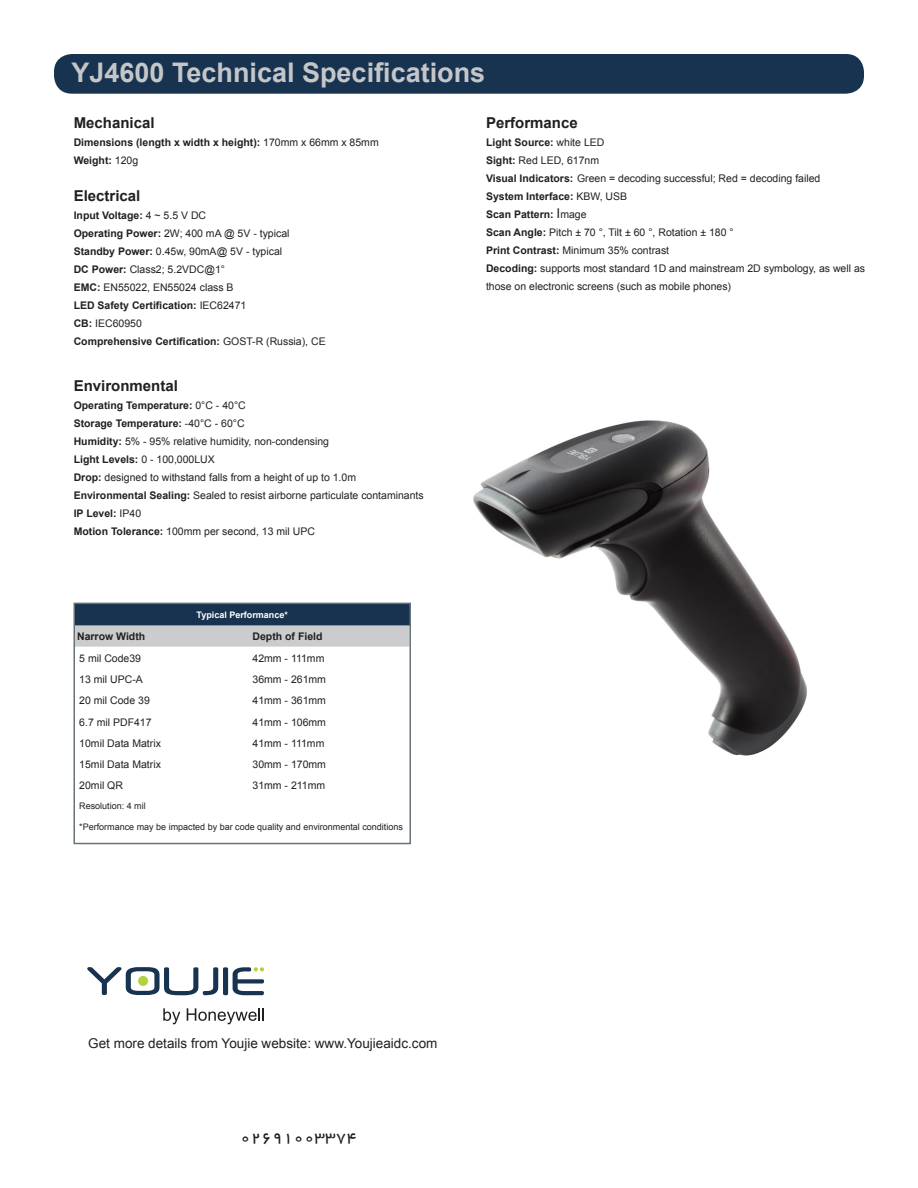
<style>
.page{position:relative;width:918px;height:1188px;background:#fff}
.page>*{position:absolute;margin:0;border:0;box-sizing:border-box;transform-origin:0 0}
.Overview_and_Feature{font:700 27px "Arial";color:#c5c6c8}
.t1{font:18px "B Yekan";color:#231f20}
.Specifications_Heade{font:700 15px "Arial";color:#231f20}
.t2{font:13.5px "Arial";color:#231f20}
.Features_Header{font:10.5px/18px "Arial";color:#231f20}
.Disclaimer_Info_wrd{font:10.5px "Arial";color:#231f20}
.Specifications_Heade-2{font:700 10.5px/18px "Arial";color:#231f20}
.t3{font:9px "Arial";color:#231f20}
.t4{font:700 9px "Arial";color:#fff}
.s1{font-weight:400}
.s2{font-weight:700}
.s3{font-size:13.5px}
</style>
<div class="page">
<div style="left:54px;top:54px;width:810px;height:40px;background:#183350;border-radius:18px"></div>
<div style="left:75px;top:604px;width:335px;height:21px;background:#183350"></div>
<svg style="left:77px;top:625px;width:331px;height:22px"></svg>
<div style="left:74px;top:603px;width:337px;height:241px;border:2px solid #687379"></div>
<img style="left:473px;top:420px;width:334px;height:336px">
<svg style="left:87px;top:967px;width:177px;height:28px"></svg>
<div style="left:138px;top:976px;width:10px;height:10px;background:#b2d23f;border-radius:50%"></div>
<svg style="left:163px;top:1008px;width:17px;height:16px"></svg>
<svg style="left:187px;top:1008px;width:77px;height:16px"></svg>
<p class="Overview_and_Feature" style="left:72px;top:55px;width:415px">YJ4600 Technical Specifications</p>
<p class="Specifications_Heade" style="left:74px;top:113px;width:82px">Mechanical</p>
<p class="Specifications_Heade-2" style="left:74px;top:134px;width:307px">Dimensions (length x width x height): <span class="s1">170mm x 66mm x 85mm<br></span>Weight: <span class="s1">120g</span></p>
<p class="Specifications_Heade" style="left:74px;top:186px;width:68px">Electrical</p>
<p class="Features_Header" style="left:74px;top:206px;width:254px"><span class="s2">Input Voltage:</span> 4 ~ 5.5 V DC<br><span class="s2">Operating Power:</span> 2W; 400 mA @ 5V - typical <span class="s2">Standby Power:</span> 0.45w, 90mA@ 5V - typical<br><span class="s2">DC Power:</span> Class2; 5.2VDC@1°<br><span class="s2">EMC:</span> EN55022, EN55024 class B<br><span class="s2">LED Safety Certification:</span> IEC62471<br><span class="s2">CB:</span> IEC60950<br><span class="s2">Comprehensive Certification:</span> GOST-R (Russia), CE</p>
<p class="Specifications_Heade" style="left:74px;top:375px;width:106px">Environmental</p>
<p class="Features_Header" style="left:74px;top:396px;width:352px"><span class="s2">Operating Temperature:</span> 0°C - 40°C<br><span class="s2">Storage Temperature:</span> -40°C - 60°C<br><span class="s2">Humidity:</span> 5% - 95% relative humidity, non-condensing<br><span class="s2">Light Levels:</span> 0 - 100,000LUX<br><span class="s2">Drop:</span> designed to withstand falls from a height of up to 1.0m <span class="s2">Environmental Sealing:</span> Sealed to resist airborne particulate contaminants <span class="s2">IP Level:</span> IP40<br><span class="s2">Motion Tolerance:</span> 100mm per second, 13 mil UPC</p>
<p class="Specifications_Heade" style="left:486px;top:113px;width:93px">Performance</p>
<p class="Features_Header" style="left:486px;top:133px;width:381px"><span class="s2">Light Source:</span> white LED<br><span class="s2">Sight:</span> Red LED, 617nm<br><span class="s2">Visual Indicators:</span> Green = decoding successful; Red = decoding failed<br><span class="s2">System Interface:</span> KBW, USB<br><span class="s2">Scan Pattern:</span> <span class="s3">I</span>mage<br><span class="s2">Scan Angle:</span> Pitch ± 70 °, Tilt ± 60 °, Rotation ± 180 °<br><span class="s2">Print Contrast:</span> Minimum 35% contrast<br><span class="s2">Decoding:</span> supports most standard 1D and mainstream 2D symbology, as well as those on electronic screens (such as mobile phones)</p>
<p class="t4" style="left:197px;top:609px;width:93px">Typical Performance*</p>
<p class="Specifications_Heade-2" style="left:77px;top:628px;width:70px">Narrow Width</p>
<p class="Specifications_Heade-2" style="left:253px;top:628px;width:72px">Depth of Field</p>
<p class="Disclaimer_Info_wrd" style="left:79px;top:651px;width:63px">5 mil Code39</p>
<p class="Disclaimer_Info_wrd" style="left:253px;top:651px;width:73px">42mm - 111mm</p>
<p class="Disclaimer_Info_wrd" style="left:79px;top:672px;width:65px">13 mil UPC-A</p>
<p class="Disclaimer_Info_wrd" style="left:253px;top:672px;width:75px">36mm - 261mm</p>
<p class="Disclaimer_Info_wrd" style="left:79px;top:694px;width:72px">20 mil Code 39</p>
<p class="Disclaimer_Info_wrd" style="left:253px;top:694px;width:75px">41mm - 361mm</p>
<p class="Disclaimer_Info_wrd" style="left:79px;top:715px;width:74px">6.7 mil PDF417</p>
<p class="Disclaimer_Info_wrd" style="left:253px;top:715px;width:75px">41mm - 106mm</p>
<p class="Disclaimer_Info_wrd" style="left:79px;top:736px;width:83px">10mil Data Matrix</p>
<p class="Disclaimer_Info_wrd" style="left:253px;top:736px;width:73px">41mm - 111mm</p>
<p class="Disclaimer_Info_wrd" style="left:79px;top:757px;width:83px">15mil Data Matrix</p>
<p class="Disclaimer_Info_wrd" style="left:253px;top:757px;width:75px">30mm - 170mm</p>
<p class="Disclaimer_Info_wrd" style="left:79px;top:778px;width:45px">20mil QR</p>
<p class="Disclaimer_Info_wrd" style="left:253px;top:778px;width:74px">31mm - 211mm</p>
<p class="t3" style="left:79px;top:800px;width:68px">Resolution: 4 mil</p>
<p class="t3" style="left:79px;top:821px;width:325px">*Performance may be impacted by bar code quality and environmental conditions</p>
<p class="t2" style="left:88px;top:1034px;width:351px">Get more details from Youjie website: www.Youjieaidc.com</p>
<h2 class="t1" style="left:240px;top:1126px;width:118px">02691003374</h2>
</div>
